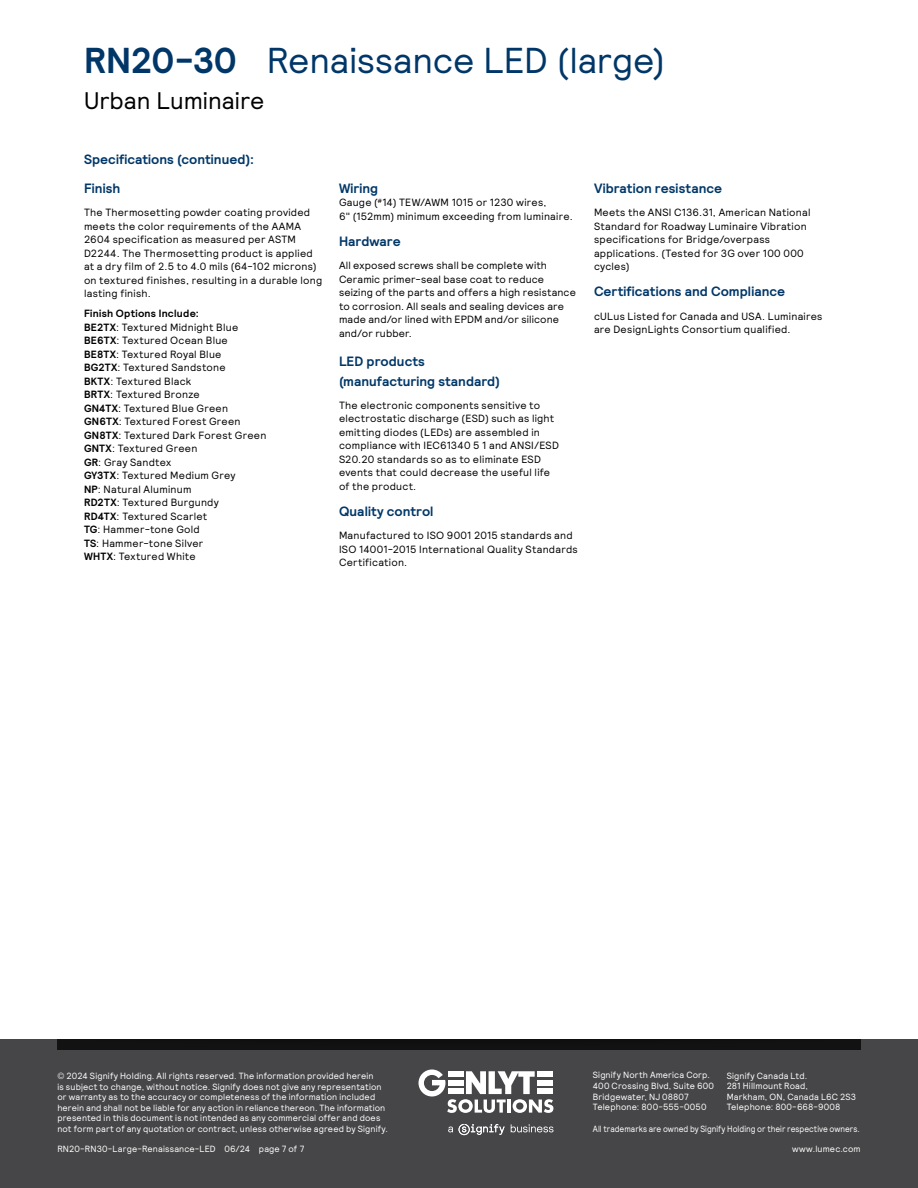
<style>
.page{position:relative;width:918px;height:1188px;background:#fff}
.page>*{position:absolute;margin:0;border:0;box-sizing:border-box;transform-origin:0 0}
.t1{font:36px "Signify Relative";letter-spacing:-.005em;color:#003768}
.t2{font:24px "Signify Relative";color:#000}
.t3{font:700 13.5px/29.2px "Signify Relative";letter-spacing:.005em;color:#003768}
.t4{font:10.5px/13.5px "Signify Relative";letter-spacing:.025em;color:#000}
.t5{font:9px/10.5px "Signify Relative";letter-spacing:.015em;color:#fff}
.t6{font:9px "Signify Relative";letter-spacing:.015em;color:#fff;scale:.9 1}
.s1{font-weight:700}
</style>
<div class="page">
<div style="left:0;top:1040px;width:918px;height:148px;background:#464547"></div>
<svg style="left:418px;top:1070px;width:135px;height:43px"></svg>
<svg style="left:448px;top:1127px;width:5px;height:5px"></svg>
<svg style="left:459px;top:1124px;width:46px;height:11px"></svg>
<svg style="left:511px;top:1124px;width:43px;height:8px"></svg>
<div style="left:37px;top:1030px;width:843px;height:19px;background:#121112"></div>
<div style="left:27px;top:1024px;width:864px;height:16px;background:#fff"></div>
<svg style="left:0;top:1039px;width:57px;height:10px"></svg>
<svg style="left:861px;top:1039px;width:57px;height:10px"></svg>
<h1 class="t1" style="left:84px;top:37px;width:583px"><span class="s1">RN20-30</span> Renaissance LED (large)</h1>
<h2 class="t2" style="left:84px;top:85px;width:182px">Urban Luminaire</h2>
<p class="t3" style="left:84px;top:144px;width:172px">Specifications (continued):<br>Finish</p>
<p class="t4" style="left:84px;top:205px;width:240px">The Thermosetting powder coating provided meets the color requirements of the AAMA 2604 specification as measured per ASTM D2244. The Thermosetting product is applied at a dry film of 2.5 to 4.0 mils (64-102 microns) on textured finishes, resulting in a durable long lasting finish.</p>
<p class="t4" style="left:84px;top:307px;width:184px"><span class="s1">Finish Options Include:<br>BE2TX</span>: Textured Midnight Blue<br><span class="s1">BE6TX</span>: Textured Ocean Blue<br><span class="s1">BE8TX</span>: Textured Royal Blue<br><span class="s1">BG2TX</span>: Textured Sandstone<br><span class="s1">BKTX</span>: Textured Black<br><span class="s1">BRTX</span>: Textured Bronze<br><span class="s1">GN4TX</span>: Textured Blue Green<br><span class="s1">GN6TX</span>: Textured Forest Green<br><span class="s1">GN8TX</span>: Textured Dark Forest Green<br><span class="s1">GNTX</span>: Textured Green<br><span class="s1">GR</span>: Gray Sandtex<br><span class="s1">GY3TX</span>: Textured Medium Grey<br><span class="s1">NP</span>: Natural Aluminum<br><span class="s1">RD2TX</span>: Textured Burgundy<br><span class="s1">RD4TX</span>: Textured Scarlet<br><span class="s1">TG</span>: Hammer-tone Gold<br><span class="s1">TS</span>: Hammer-tone Silver<br><span class="s1">WHTX</span>: Textured White</p>
<p class="t3" style="left:339px;top:173px;width:41px">Wiring</p>
<p class="t4" style="left:339px;top:196px;width:235px">Gauge (<sup>#</sup>14) TEW/AWM 1015 or 1230 wires,<br>6" (152mm) minimum exceeding from luminaire.</p>
<p class="t3" style="left:339px;top:227px;width:63px">Hardware</p>
<p class="t4" style="left:339px;top:259px;width:238px">All exposed screws shall be complete with Ceramic primer‑seal base coat to reduce seizing of the parts and offers a high resistance to corrosion. All seals and sealing devices are made and/or lined with EPDM and/or silicone and/or rubber.</p>
<p class="t3" style="left:339px;top:351px;width:163px;line-height:19.5px">LED products (manufacturing standard)</p>
<p class="t4" style="left:339px;top:398px;width:222px">The electronic components sensitive to electrostatic discharge (ESD) such as light emitting diodes (LEDs) are assembled in compliance with IEC61340 5 1 and ANSI/ESD S20.20 standards so as to eliminate ESD events that could decrease the useful life of the product.</p>
<p class="t3" style="left:339px;top:497px;width:96px">Quality control</p>
<p class="t4" style="left:339px;top:529px;width:240px">Manufactured to ISO 9001 2015 standards and<br>ISO 14001‑2015 International Quality Standards<br>Certification.</p>
<p class="t3" style="left:594px;top:173px;width:130px">Vibration resistance</p>
<p class="t4" style="left:594px;top:205px;width:218px">Meets the ANSI C136.31, American National Standard for Roadway Luminaire Vibration specifications for Bridge/overpass applications. (Tested for 3G over 100 000 cycles)</p>
<p class="t3" style="left:594px;top:277px;width:193px">Certifications and Compliance</p>
<p class="t4" style="left:594px;top:309px;width:230px">cULus Listed for Canada and USA. Luminaires are DesignLights Consortium qualified.</p>
<p class="t5" style="left:57px;top:1071px;width:332px">© 2024 Signify Holding. All rights reserved. The information provided herein<br>is subject to change, without notice. Signify does not give any representation or warranty as to the accuracy or completeness of the information included herein and shall not be liable for any action in reliance thereon. The information presented in this document is not intended as any commercial offer and does not form part of any quotation or contract, unless otherwise agreed by Signify.</p>
<p class="t5" style="left:57px;top:1143px;width:249px">RN20-RN30-Large-Renaissance-LED 06/24 page 7 of 7</p>
<p class="t5" style="left:593px;top:1070px;width:123px">Signify North America Corp.<br>400 Crossing Blvd, Suite 600<br>Bridgewater, NJ 08807<br>Telephone: 800-555-0050</p>
<p class="t5" style="left:727px;top:1070px;width:131px">Signify Canada Ltd.<br>281 Hillmount Road,<br>Markham, ON, Canada L6C 2S3<br>Telephone: 800-668-9008</p>
<p class="t6" style="left:593px;top:1123px;width:298px">All trademarks are owned by Signify Holding or their respective owners.</p>
<p class="t5" style="left:792px;top:1143px;width:70px">www.lumec.com</p>
</div>
